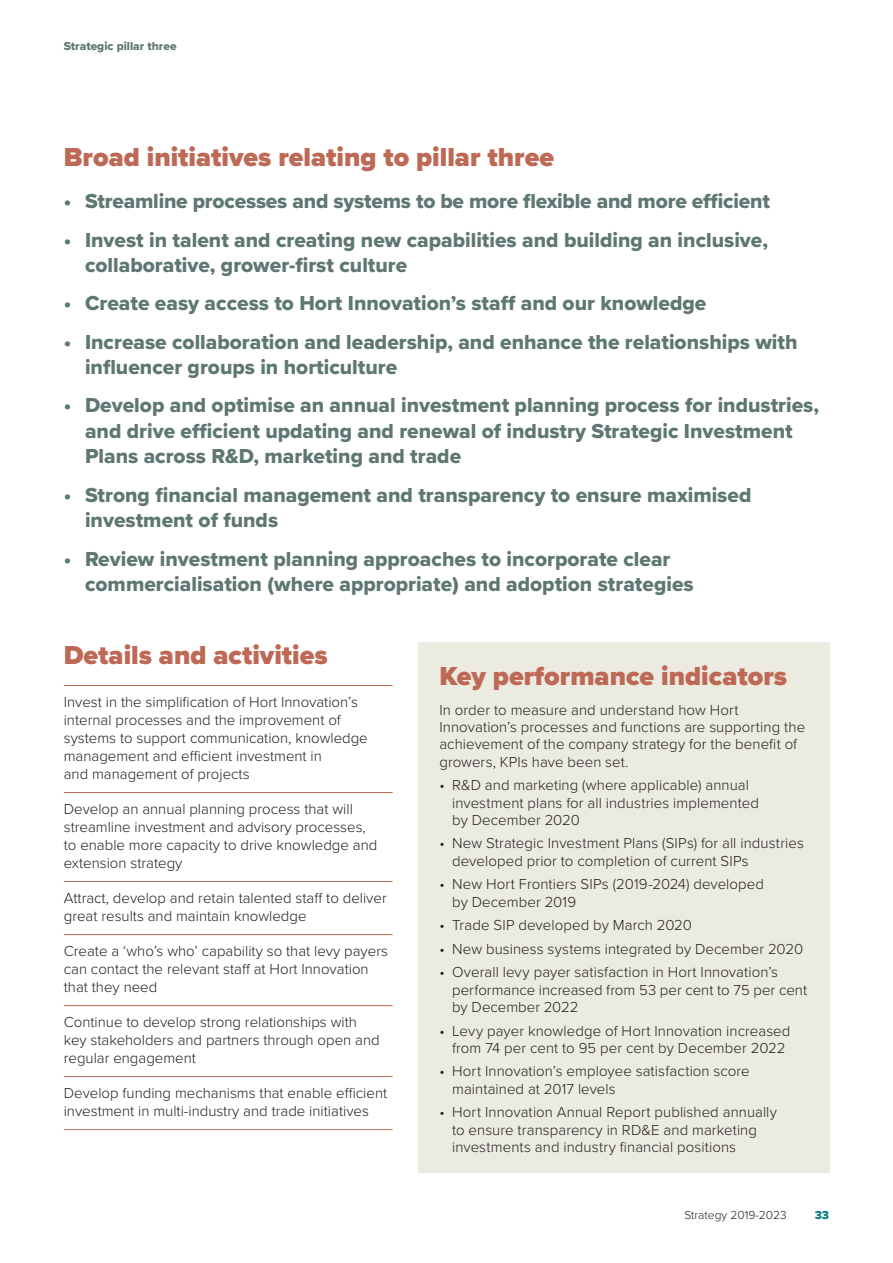
<style>
.page{position:relative;width:893px;height:1263px;background:#fff}
.page>*{position:absolute;margin:0;border:0;box-sizing:border-box;transform-origin:0 0}
.t1{font:900 27px "Proxima Nova";color:#be6955}
.t2{font:21px/25.5px "Proxima Nova Extrabld";color:#5e7773}
.t3{font:300 15px/18px "Proxima Nova";color:#231f20}
.t4{font:12px "Proxima Nova Extrabld";color:#5e7773}
.t5{font:300 12px "Proxima Nova";color:#231f20}
.t6{font:12px "Proxima Nova Extrabld";color:#007a7c}
</style>
<div class="page">
<hr style="left:64px;top:685px;width:329px;height:1px;background:#be6955">
<hr style="left:64px;top:792px;width:329px;height:1px;background:#be6955">
<hr style="left:64px;top:881px;width:329px;height:1px;background:#be6955">
<hr style="left:64px;top:934px;width:329px;height:1px;background:#be6955">
<hr style="left:64px;top:1005px;width:329px;height:1px;background:#be6955">
<hr style="left:64px;top:1076px;width:329px;height:1px;background:#be6955">
<hr style="left:64px;top:1129px;width:329px;height:1px;background:#be6955">
<div style="left:418px;top:642px;width:411px;height:531px;background:#ecebe2"></div>
<p class="t4" style="left:64px;top:37px;width:114px">Strategic pillar three</p>
<h1 class="t1" style="left:64px;top:137px;width:492px">Broad initiatives relating to pillar three</h1>
<h2 class="t2" style="left:64px;top:188px;width:708px">• Streamline processes and systems to be more flexible and more efficient</h2>
<h2 class="t2" style="left:85px;top:227px;width:684px;text-indent:-21px">• Invest in talent and creating new capabilities and building an inclusive, collaborative, grower-first culture</h2>
<h2 class="t2" style="left:64px;top:290px;width:644px">• Create easy access to Hort Innovation’s staff and our knowledge</h2>
<h2 class="t2" style="left:85px;top:329px;width:714px;text-indent:-21px">• Increase collaboration and leadership, and enhance the relationships with influencer groups in horticulture</h2>
<h2 class="t2" style="left:85px;top:392px;width:735px;text-indent:-21px">• Develop and optimise an annual investment planning process for industries, and drive efficient updating and renewal of industry Strategic Investment<br>Plans across R&amp;D, marketing and trade</h2>
<h2 class="t2" style="left:85px;top:482px;width:668px;text-indent:-21px">• Strong financial management and transparency to ensure maximised investment of funds</h2>
<h2 class="t2" style="left:85px;top:545px;width:610px;text-indent:-21px">• Review investment planning approaches to incorporate clear commercialisation (where appropriate) and adoption strategies</h2>
<h1 class="t1" style="left:64px;top:634px;width:265px">Details and activities</h1>
<p class="t3" style="left:64px;top:692px;width:306px">Invest in the simplification of Hort Innovation’s internal processes and the improvement of systems to support communication, knowledge management and efficient investment in<br>and management of projects</p>
<p class="t3" style="left:64px;top:799px;width:315px">Develop an annual planning process that will streamline investment and advisory processes, to enable more capacity to drive knowledge and extension strategy</p>
<p class="t3" style="left:64px;top:888px;width:324px">Attract, develop and retain talented staff to deliver great results and maintain knowledge</p>
<p class="t3" style="left:64px;top:941px;width:326px">Create a ‘who’s who’ capability so that levy payers can contact the relevant staff at Hort Innovation that they need</p>
<p class="t3" style="left:64px;top:1012px;width:317px">Continue to develop strong relationships with key stakeholders and partners through open and regular engagement</p>
<p class="t3" style="left:64px;top:1083px;width:325px">Develop funding mechanisms that enable efficient investment in multi-industry and trade initiatives</p>
<h1 class="t1" style="left:439px;top:656px;width:349px">Key performance indicators</h1>
<p class="t3" style="left:439px;top:700px;width:367px;line-height:17.2px">In order to measure and understand how Hort Innovation’s processes and functions are supporting the achievement of the company strategy for the benefit of growers, KPIs have been set.</p>
<p class="t3" style="left:452px;top:776px;width:308px;line-height:17.2px;text-indent:-13px">• R&amp;D and marketing (where applicable) annual investment plans for all industries implemented by December 2020</p>
<p class="t3" style="left:452px;top:834px;width:353px;line-height:17.2px;text-indent:-13px">• New Strategic Investment Plans (SIPs) for all industries developed prior to completion of current SIPs</p>
<p class="t3" style="left:452px;top:875px;width:313px;line-height:17.2px;text-indent:-13px">• New Hort Frontiers SIPs (2019-2024) developed by December 2019</p>
<p class="t3" style="left:439px;top:915px;width:254px">• Trade SIP developed by March 2020</p>
<p class="t3" style="left:439px;top:939px;width:365px">• New business systems integrated by December 2020</p>
<p class="t3" style="left:452px;top:963px;width:356px;line-height:17.2px;text-indent:-13px">• Overall levy payer satisfaction in Hort Innovation’s performance increased from 53 per cent to 75 per cent by December 2022</p>
<p class="t3" style="left:439px;top:1021px;width:353px;line-height:17.2px;text-align:center">• Levy payer knowledge of Hort Innovation increased from 74 per cent to 95 per cent by December 2022</p>
<p class="t3" style="left:452px;top:1062px;width:299px;line-height:17.2px;text-indent:-13px">• Hort Innovation’s employee satisfaction score maintained at 2017 levels</p>
<p class="t3" style="left:452px;top:1103px;width:326px;line-height:17.2px;text-indent:-13px">• Hort Innovation Annual Report published annually to ensure transparency in RD&amp;E and marketing investments and industry financial positions</p>
<p class="t5" style="left:684px;top:1206px;width:104px">Strategy 2019-2023</p>
<p class="t6" style="left:815px;top:1206px;width:16px">33</p>
</div>
